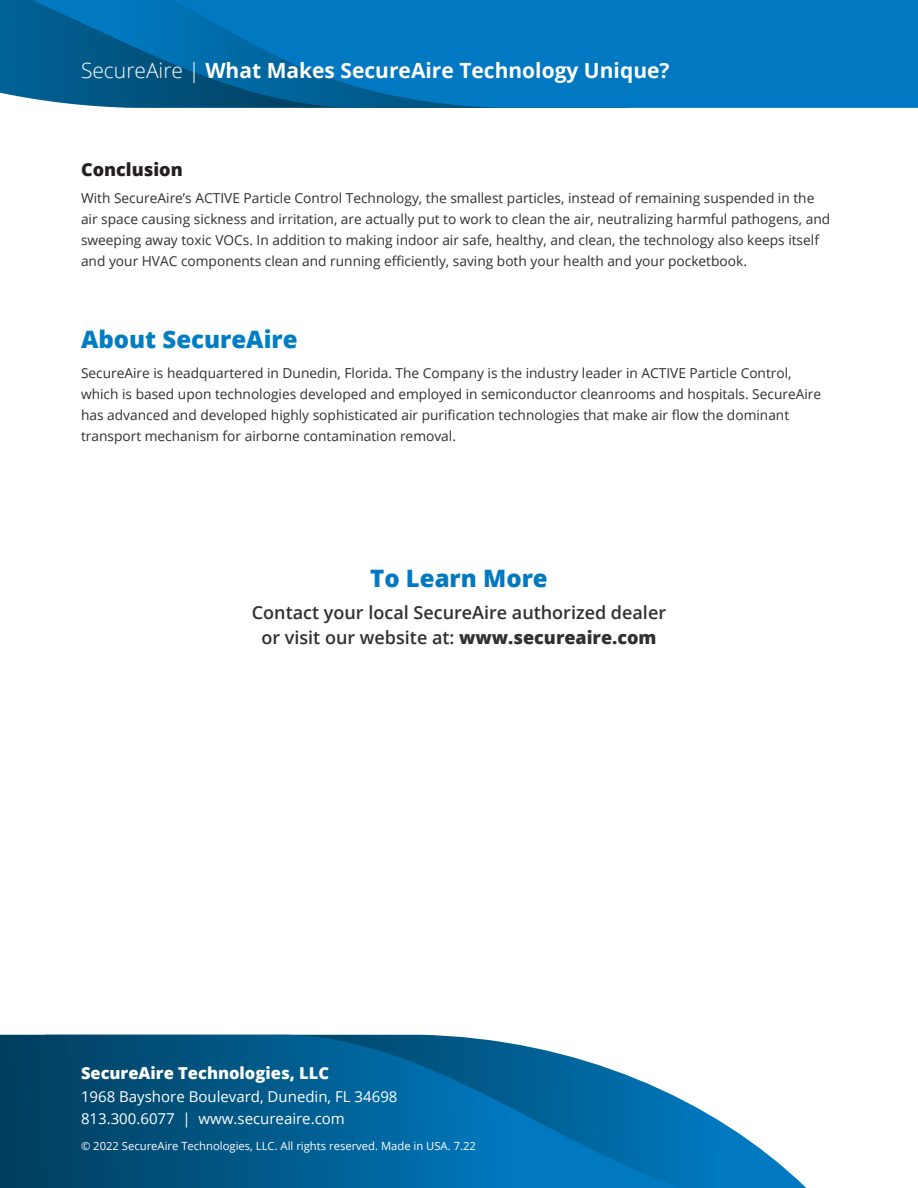
<style>
.page{position:relative;width:918px;height:1188px;background:#fff}
.page>*{position:absolute;margin:0;border:0;box-sizing:border-box;transform-origin:0 0}
.Body_Copy{font:800 24px "Open Sans";color:#007dc3}
.Subhead-1{font:800 24px "Open Sans";color:#0079c2}
.t1{font:700 21px "Open Sans";color:#fff}
.Body_Copy-2{font:600 18px/25.5px "Open Sans";color:#312f30;text-align:center}
.Subhead-1-2{font:800 18px "Open Sans";color:#231f20}
.t2{font:800 16.5px "Open Sans";color:#fff}
.t3{font:15px "Open Sans";color:#fff}
.Body_Copy-3{font:13.65px/21px "Open Sans";color:#312f30}
.t4{font:11.25px "Open Sans";color:#fff}
.s1{font-weight:300}
.s2{font-weight:800}
</style>
<div class="page">
<svg style="left:684px;top:1101px;width:122px;height:87px"></svg>
<svg style="left:0;top:1035px;width:684px;height:153px;background:#0e6595"></svg>
<svg style="left:0;top:0;width:918px;height:108px;background:#0272b4"></svg>
<p class="t1" style="left:81px;top:55px;width:590px"><span class="s1">SecureAire |</span> What Makes SecureAire Technology Unique?</p>
<p class="Subhead-1-2" style="left:81px;top:156px;width:103px">Conclusion</p>
<p class="Body_Copy-3" style="left:81px;top:187px;width:751px">With SecureAire’s ACTIVE Particle Control Technology, the smallest particles, instead of remaining suspended in the air space causing sickness and irritation, are actually put to work to clean the air, neutralizing harmful pathogens, and sweeping away toxic VOCs. In addition to making indoor air safe, healthy, and clean, the technology also keeps itself and your HVAC components clean and running efficiently, saving both your health and your pocketbook.</p>
<p class="Body_Copy" style="left:81px;top:321px;width:218px">About SecureAire</p>
<p class="Body_Copy-3" style="left:81px;top:362px;width:742px">SecureAire is headquartered in Dunedin, Florida. The Company is the industry leader in ACTIVE Particle Control, which is based upon technologies developed and employed in semiconductor cleanrooms and hospitals. SecureAire has advanced and developed highly sophisticated air purification technologies that make air flow the dominant transport mechanism for airborne contamination removal.</p>
<p class="Subhead-1" style="left:370px;top:560px;width:179px">To Learn More</p>
<p class="Body_Copy-2" style="left:252px;top:599px;width:416px">Contact your local SecureAire authorized dealer or visit our website at: <span class="s2">www.secureaire.com</span></p>
<p class="t2" style="left:81px;top:1060px;width:250px">SecureAire Technologies, LLC</p>
<p class="t3" style="left:81px;top:1086px;width:318px">1968 Bayshore Boulevard, Dunedin, FL 34698</p>
<p class="t3" style="left:81px;top:1108px;width:265px">813.300.6077 | www.secureaire.com</p>
<p class="t4" style="left:81px;top:1138px;width:396px">© 2022 SecureAire Technologies, LLC. All rights reserved. Made in USA. 7.22</p>
</div>
